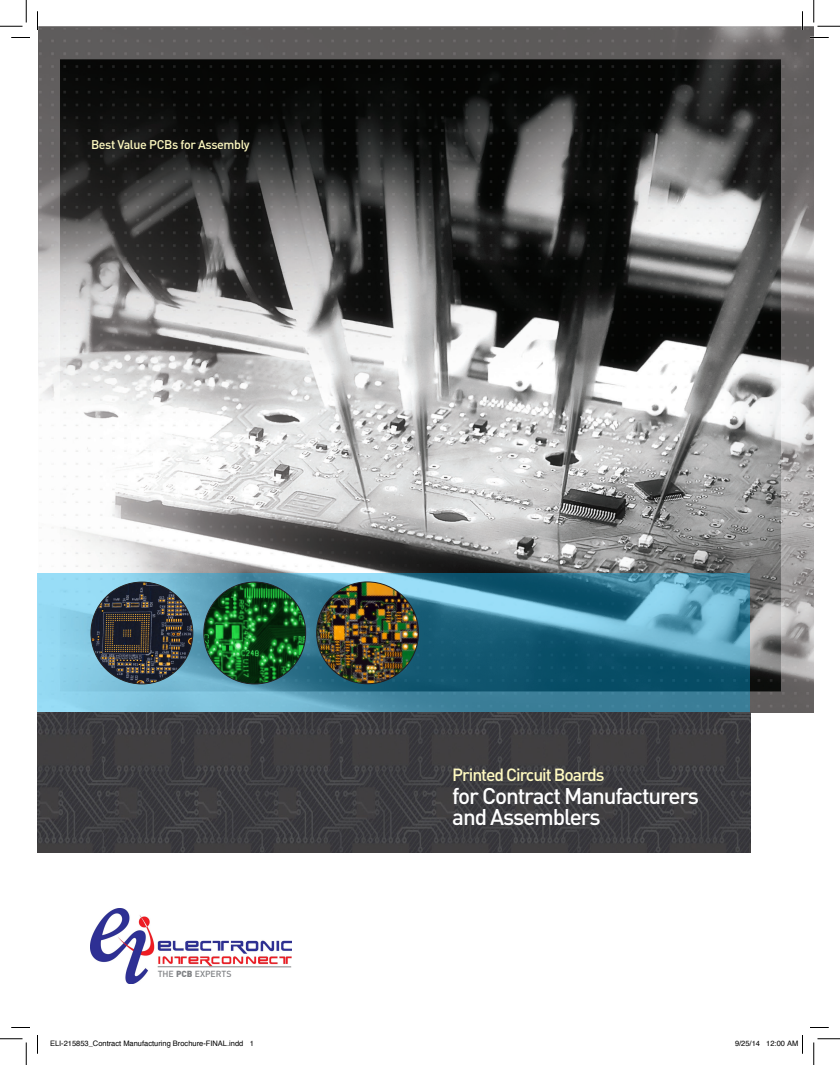
<style>
.page{position:relative;width:840px;height:1065px;background:#fff}
.page>*{position:absolute;margin:0;border:0;box-sizing:border-box;transform-origin:0 0}
.t1{font:500 22.5px/21.2px "DINOT";letter-spacing:-.05em;color:#fff}
.t2{font:500 17.5px "DINOT";letter-spacing:-.06em;color:#fffac1}
.t3{font:500 12.5px "DINOT";letter-spacing:-.03em;color:#fffac1}
.t4{font:500 8.75px "DINOT";color:#808285}
.t5{font:7.5px "Helvetica";color:#000}
.s1{font-weight:900}
</style>
<div class="page">
<img style="left:38px;top:26px;width:776px;height:686px">
<img style="left:90px;top:908px;width:201px;height:75px">
<hr style="left:158px;top:966px;width:133px;height:1px;background:#808285">
<svg style="left:38px;top:573px;width:712px;height:139px;background:#4a8ea7"></svg>
<img style="left:91px;top:582px;width:102px;height:102px;border-radius:51px">
<img style="left:317px;top:582px;width:101px;height:102px;border-radius:51px">
<img style="left:204px;top:582px;width:102px;height:102px;border-radius:51px">
<img style="left:38px;top:713px;width:712px;height:140px">
<svg style="left:11px;top:37px;width:19px;height:1px"></svg>
<svg style="left:810px;top:37px;width:19px;height:1px"></svg>
<svg style="left:11px;top:1027px;width:19px;height:1px"></svg>
<svg style="left:810px;top:1027px;width:19px;height:1px"></svg>
<svg style="left:37px;top:11px;width:1px;height:19px"></svg>
<svg style="left:37px;top:1035px;width:1px;height:19px"></svg>
<svg style="left:802px;top:11px;width:1px;height:19px"></svg>
<svg style="left:0;top:0;width:27px;height:27px"></svg>
<svg style="left:0;top:1039px;width:27px;height:26px"></svg>
<svg style="left:814px;top:0;width:26px;height:27px"></svg>
<svg style="left:814px;top:1039px;width:26px;height:26px"></svg>
<svg style="left:802px;top:1035px;width:1px;height:19px"></svg>
<p class="t3" style="left:91px;top:136px;width:160px">Best Value PCBs for Assembly</p>
<p class="t4" style="left:158px;top:969px;width:75px">THE <span class="s1">PCB</span> EXPERTS</p>
<p class="t2" style="left:452px;top:764px;width:154px">Printed Circuit Boards</p>
<p class="t1" style="left:452px;top:785px;width:248px">for Contract Manufacturers and Assemblers</p>
<p class="t5" style="left:50px;top:1038px;width:205px">ELI-215853_Contract Manufacturing Brochure-FINAL.indd 1</p>
<p class="t5" style="left:735px;top:1038px;width:65px">9/25/14 12:00 AM</p>
</div>
